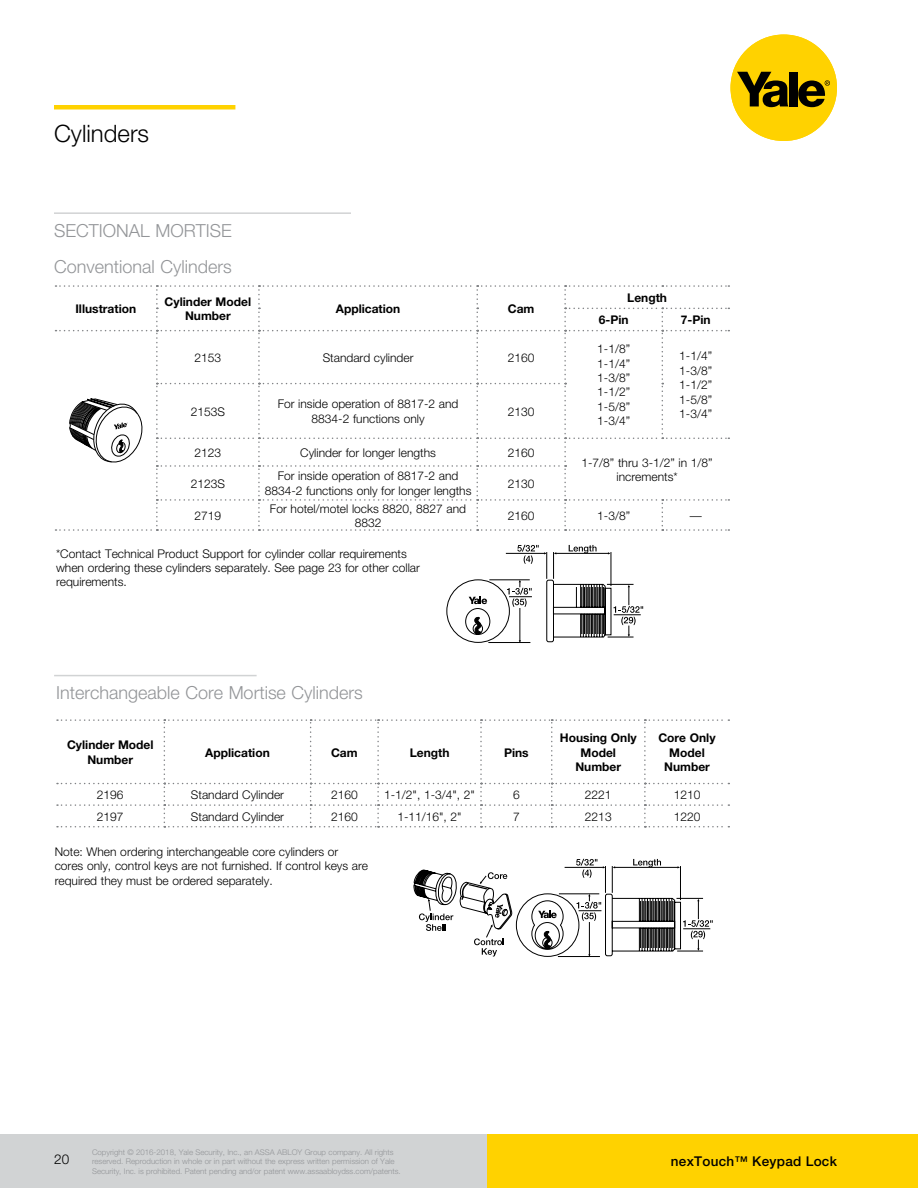
<style>
.page{position:relative;width:918px;height:1188px;background:#fff}
.page>*{position:absolute;margin:0;border:0;box-sizing:border-box;transform-origin:0 0}
.t1{font:300 24px "Helvetica Neue";color:#000}
.t2{font:300 18px "Helvetica Neue";color:#939598}
.t3{font:500 13.5px "Helvetica Neue";letter-spacing:.02em;color:#000}
.t4{font:300 13.5px "Helvetica Neue";color:#000}
.t5{font:300 12px/14.4px "Helvetica Neue";color:#000;text-align:center}
.t6{font:700 12px/14.4px "Helvetica Neue";color:#000;text-align:center}
.t7{font:300 7.8px/9.4px "Helvetica Neue";color:#939598}
</style>
<div class="page">
<div style="left:0;top:1134px;width:918px;height:54px;background:#d1d3d4"></div>
<div style="left:488px;top:1134px;width:430px;height:54px;background:#ffd200"></div>
<div style="left:54px;top:105px;width:181px;height:5px;background:#ffd200"></div>
<hr style="left:54px;top:212px;width:297px;height:2px;background:#d1d3d4">
<div style="left:730px;top:35px;width:107px;height:106px;background:#ffd200;border-radius:50%"></div>
<svg style="left:737px;top:72px;width:51px;height:35px"></svg>
<div style="left:789px;top:72px;width:8px;height:34px;background:#000"></div>
<svg style="left:798px;top:80px;width:32px;height:27px"></svg>
<svg style="left:446px;top:545px;width:197px;height:98px"></svg>
<svg style="left:57px;top:719px;width:672px;height:108px"></svg>
<svg style="left:414px;top:859px;width:299px;height:98px"></svg>
<svg style="left:56px;top:285px;width:673px;height:246px"></svg>
<hr style="left:54px;top:675px;width:203px;height:1px;background:#d1d3d4">
<h1 class="t1" style="left:54px;top:119px;width:97px">Cylinders</h1>
<h2 class="t2" style="left:54px;top:220px;width:12px">sectional</h2>
<h2 class="t2" style="left:155px;top:220px;width:12px">mortise</h2>
<h2 class="t2" style="left:54px;top:255px;width:179px">Conventional Cylinders</h2>
<p class="t6" style="left:75px;top:301px;width:62px">Illustration</p>
<p class="t6" style="left:165px;top:294px;width:88px">Cylinder Model<br>Number</p>
<p class="t6" style="left:336px;top:301px;width:66px">Application</p>
<p class="t6" style="left:508px;top:301px;width:28px">Cam</p>
<p class="t6" style="left:599px;top:286px;width:70px;line-height:22.4px;text-align:left;text-indent:28px">Length<br>6-Pin</p>
<p class="t6" style="left:681px;top:312px;width:31px">7-Pin</p>
<p class="t5" style="left:195px;top:350px;width:28px">2153</p>
<p class="t5" style="left:323px;top:350px;width:92px">Standard cylinder</p>
<p class="t5" style="left:508px;top:350px;width:28px">2160</p>
<p class="t5" style="left:597px;top:341px;width:34px;text-align:justify">1-1/8” 1-1/4” 1-3/8” 1-1/2” 1-5/8” 1-3/4”</p>
<p class="t5" style="left:679px;top:349px;width:34px;text-align:justify">1-1/4” 1-3/8” 1-1/2” 1-5/8”</p>
<p class="t5" style="left:278px;top:397px;width:182px">For inside operation of 8817-2 and<br>8834-2 functions only</p>
<p class="t5" style="left:508px;top:404px;width:28px">2130</p>
<p class="t5" style="left:191px;top:404px;width:36px">2153S</p>
<p class="t5" style="left:679px;top:406px;width:34px">1-3/4”</p>
<p class="t5" style="left:195px;top:445px;width:28px">2123</p>
<p class="t5" style="left:300px;top:445px;width:137px">Cylinder for longer lengths</p>
<p class="t5" style="left:508px;top:445px;width:28px">2160</p>
<p class="t5" style="left:582px;top:455px;width:133px">1-7/8” thru 3-1/2” in 1/8” increments*</p>
<p class="t5" style="left:191px;top:476px;width:36px">2123S</p>
<p class="t5" style="left:265px;top:469px;width:208px">For inside operation of 8817-2 and<br>8834-2 functions only for longer lengths</p>
<p class="t5" style="left:508px;top:476px;width:28px">2130</p>
<p class="t5" style="left:195px;top:508px;width:28px">2719</p>
<p class="t5" style="left:270px;top:501px;width:198px">For hotel/motel locks 8820, 8827 and<br>8832</p>
<p class="t5" style="left:508px;top:508px;width:28px">2160</p>
<p class="t5" style="left:597px;top:508px;width:34px">1-3/8”</p>
<p class="t5" style="left:690px;top:508px;width:13px">—</p>
<p class="t5" style="left:56px;top:546px;width:365px;text-align:left">*Contact Technical Product Support for cylinder collar requirements when ordering these cylinders separately. See page 23 for other collar requirements.</p>
<h2 class="t2" style="left:56px;top:681px;width:308px">Interchangeable Core Mortise Cylinders</h2>
<p class="t6" style="left:67px;top:738px;width:88px">Cylinder Model<br>Number</p>
<p class="t6" style="left:205px;top:745px;width:66px">Application</p>
<p class="t6" style="left:331px;top:745px;width:28px">Cam</p>
<p class="t6" style="left:410px;top:745px;width:41px">Length</p>
<p class="t6" style="left:504px;top:745px;width:26px">Pins</p>
<p class="t6" style="left:560px;top:730px;width:78px">Housing Only<br>Model<br>Number</p>
<p class="t6" style="left:658px;top:730px;width:59px">Core Only<br>Model<br>Number</p>
<p class="t5" style="left:97px;top:787px;width:28px">2196</p>
<p class="t5" style="left:191px;top:787px;width:95px">Standard Cylinder</p>
<p class="t5" style="left:331px;top:787px;width:28px">2160</p>
<p class="t5" style="left:384px;top:787px;width:92px">1-1/2", 1-3/4", 2"</p>
<p class="t5" style="left:513px;top:787px;width:8px">6</p>
<p class="t5" style="left:585px;top:787px;width:28px">2221</p>
<p class="t5" style="left:674px;top:787px;width:28px">1210</p>
<p class="t5" style="left:97px;top:809px;width:28px">2197</p>
<p class="t5" style="left:191px;top:809px;width:95px">Standard Cylinder</p>
<p class="t5" style="left:331px;top:809px;width:28px">2160</p>
<p class="t5" style="left:397px;top:809px;width:66px">1-11/16", 2"</p>
<p class="t5" style="left:513px;top:809px;width:8px">7</p>
<p class="t5" style="left:585px;top:809px;width:28px">2213</p>
<p class="t5" style="left:674px;top:809px;width:28px">1220</p>
<p class="t5" style="left:55px;top:844px;width:315px;text-align:left">Note: When ordering interchangeable core cylinders or cores only, control keys are not furnished. If control keys are required they must be ordered separately.</p>
<p class="t7" style="left:92px;top:1147px;width:310px">Copyright © 2016-2018, Yale Security, Inc., an ASSA ABLOY Group company. All rights reserved. Reproduction in whole or in part without the express written permission of Yale<br>Security, Inc. is prohibited. Patent pending and/or patent www.assaabloydss.com/patents.</p>
<p class="t4" style="left:54px;top:1151px;width:17px">20</p>
<p class="t3" style="left:671px;top:1153px;width:168px">nexTouch™ Keypad Lock</p>
</div>
